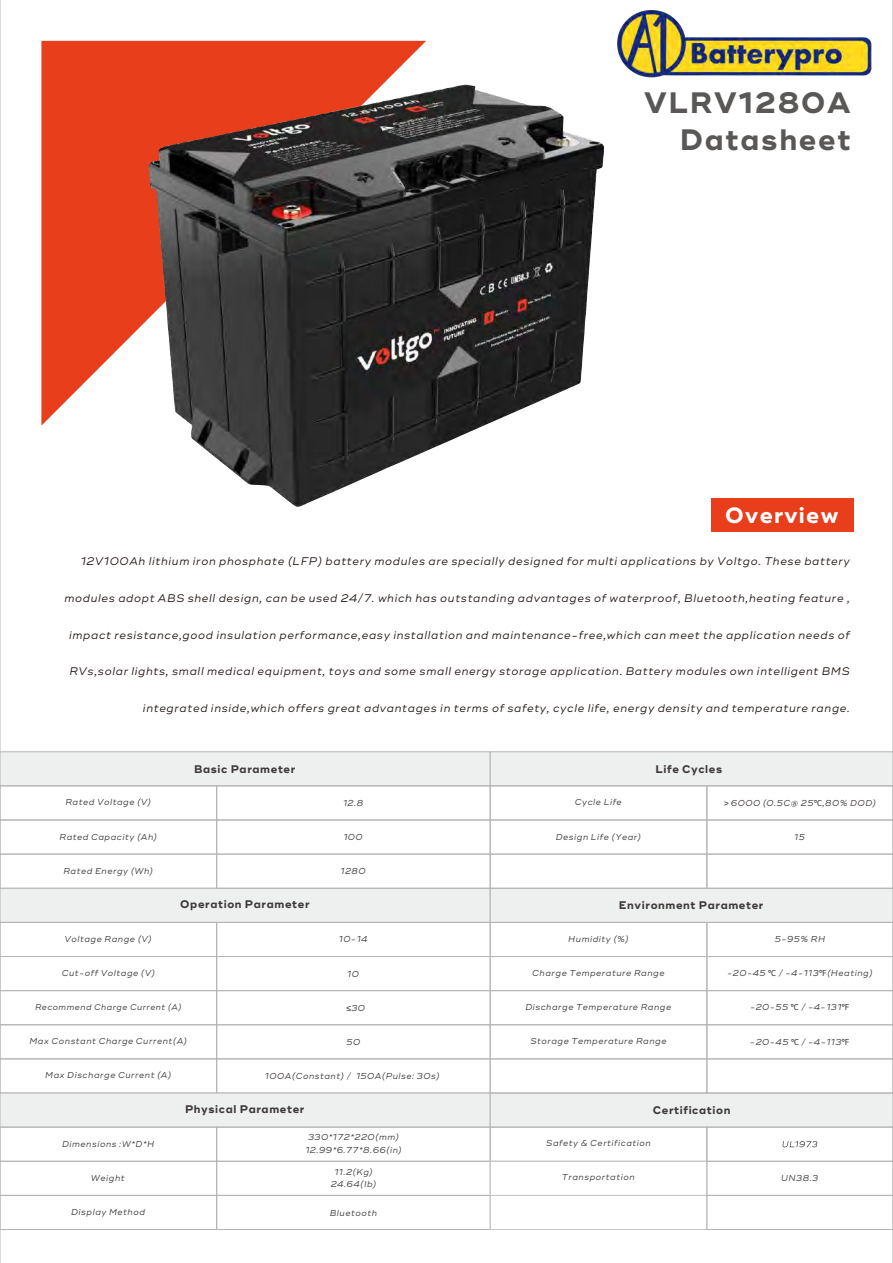
<style>
.page{position:relative;width:893px;height:1263px;background:#fff}
.page>*{position:absolute;margin:0;border:0;box-sizing:border-box;transform-origin:0 0}
.t1{font:700 29.55px/37px "Ridley Grotesk";letter-spacing:.06em;color:#595857;text-align:right}
.t2{font:700 22.05px "Ridley Grotesk";letter-spacing:.06em;color:#fff}
.t3{font:italic 11.1px "Ridley Grotesk";letter-spacing:.06em;color:#231916}
.t4{font:700 11.1px "Ridley Grotesk";letter-spacing:.06em;color:#3e3a39}
.t5{font:italic 8.55px/12.8px "Ridley Grotesk";letter-spacing:.06em;color:#3e3a39;text-align:center}
.t6{font:italic 8.4px "Ridley Grotesk";letter-spacing:.06em;color:#3e3a39}
.s1{font-family:"Alibaba Pu Hui Ti";font-style:normal}
</style>
<div class="page">
<svg style="left:41px;top:41px;width:385px;height:385px;background:#ea5638"></svg>
<div style="left:0;top:752px;width:490px;height:34px;background:#eeefef;border:1px solid #b5b5b6"></div>
<div style="left:0;top:785px;width:217px;height:35px;border:1px solid #b5b5b6"></div>
<div style="left:0;top:819px;width:217px;height:35px;border:1px solid #b5b5b6"></div>
<div style="left:0;top:854px;width:217px;height:35px;border:1px solid #b5b5b6"></div>
<div style="left:0;top:888px;width:490px;height:34px;background:#eeefef;border:1px solid #b5b5b6"></div>
<div style="left:0;top:922px;width:217px;height:35px;border:1px solid #b5b5b6"></div>
<div style="left:0;top:956px;width:217px;height:35px;border:1px solid #b5b5b6"></div>
<div style="left:0;top:990px;width:217px;height:35px;border:1px solid #b5b5b6"></div>
<div style="left:0;top:1024px;width:217px;height:35px;border:1px solid #b5b5b6"></div>
<div style="left:0;top:1058px;width:217px;height:35px;border:1px solid #b5b5b6"></div>
<div style="left:216px;top:785px;width:275px;height:35px;border:1px solid #b5b5b6"></div>
<div style="left:216px;top:819px;width:275px;height:35px;border:1px solid #b5b5b6"></div>
<div style="left:216px;top:854px;width:275px;height:35px;border:1px solid #b5b5b6"></div>
<div style="left:216px;top:922px;width:275px;height:35px;border:1px solid #b5b5b6"></div>
<div style="left:216px;top:956px;width:275px;height:35px;border:1px solid #b5b5b6"></div>
<div style="left:216px;top:990px;width:275px;height:35px;border:1px solid #b5b5b6"></div>
<div style="left:216px;top:1024px;width:275px;height:35px;border:1px solid #b5b5b6"></div>
<div style="left:216px;top:1058px;width:275px;height:35px;border:1px solid #b5b5b6"></div>
<div style="left:0;top:1093px;width:490px;height:34px;background:#eeefef;border:1px solid #b5b5b6"></div>
<div style="left:0;top:1127px;width:217px;height:35px;border:1px solid #b5b5b6"></div>
<div style="left:216px;top:1127px;width:275px;height:35px;border:1px solid #b5b5b6"></div>
<div style="left:0;top:1161px;width:217px;height:35px;border:1px solid #b5b5b6"></div>
<div style="left:216px;top:1161px;width:275px;height:35px;border:1px solid #b5b5b6"></div>
<div style="left:0;top:1195px;width:217px;height:35px;border:1px solid #b5b5b6"></div>
<div style="left:216px;top:1195px;width:275px;height:35px;border:1px solid #b5b5b6"></div>
<div style="left:490px;top:888px;width:403px;height:34px;background:#eeefef;border:1px solid #b5b5b6"></div>
<div style="left:490px;top:922px;width:217px;height:35px;border:1px solid #b5b5b6"></div>
<div style="left:706px;top:922px;width:187px;height:35px;border:1px solid #b5b5b6"></div>
<div style="left:490px;top:752px;width:403px;height:34px;background:#eeefef;border:1px solid #b5b5b6"></div>
<div style="left:490px;top:785px;width:217px;height:35px;border:1px solid #b5b5b6"></div>
<div style="left:706px;top:785px;width:187px;height:35px;border:1px solid #b5b5b6"></div>
<div style="left:490px;top:819px;width:217px;height:35px;border:1px solid #b5b5b6"></div>
<div style="left:706px;top:819px;width:187px;height:35px;border:1px solid #b5b5b6"></div>
<div style="left:490px;top:1093px;width:403px;height:34px;background:#eeefef;border:1px solid #b5b5b6"></div>
<div style="left:490px;top:1127px;width:217px;height:35px;border:1px solid #b5b5b6"></div>
<div style="left:706px;top:1127px;width:187px;height:35px;border:1px solid #b5b5b6"></div>
<div style="left:490px;top:1161px;width:217px;height:35px;border:1px solid #c9c9ca"></div>
<div style="left:706px;top:1161px;width:187px;height:35px;border:1px solid #b5b5b6"></div>
<div style="left:490px;top:854px;width:217px;height:35px;border:1px solid #b5b5b6"></div>
<div style="left:706px;top:854px;width:187px;height:35px;border:1px solid #b5b5b6"></div>
<div style="left:490px;top:1058px;width:217px;height:35px;border:1px solid #b5b5b6"></div>
<div style="left:706px;top:1058px;width:187px;height:35px;border:1px solid #b5b5b6"></div>
<div style="left:490px;top:1195px;width:217px;height:35px;border:1px solid #c9c9ca"></div>
<div style="left:706px;top:1195px;width:187px;height:35px;border:1px solid #b5b5b6"></div>
<div style="left:711px;top:498px;width:142px;height:34px;background:#e83e1b"></div>
<img style="left:148px;top:83px;width:456px;height:424px">
<div style="left:490px;top:956px;width:217px;height:35px;border:1px solid #b5b5b6"></div>
<div style="left:706px;top:956px;width:187px;height:35px;border:1px solid #b5b5b6"></div>
<div style="left:490px;top:990px;width:217px;height:35px;border:1px solid #b5b5b6"></div>
<div style="left:706px;top:990px;width:187px;height:35px;border:1px solid #b5b5b6"></div>
<div style="left:490px;top:1024px;width:217px;height:35px;border:1px solid #b5b5b6"></div>
<div style="left:706px;top:1024px;width:187px;height:35px;border:1px solid #b5b5b6"></div>
<svg style="left:782px;top:1141px;width:35px;height:6px"></svg>
<img style="left:600px;top:10px;width:272px;height:87px">
<h1 class="t1" style="left:644px;top:86px;width:208px">VLRV1280A<br>Datasheet</h1>
<h2 class="t2" style="left:725px;top:505px;width:115px">Overview</h2>
<p class="t3" style="left:81px;top:556px;width:771px">12V100Ah lithium iron phosphate (LFP) battery modules are specially designed for multi applications by Voltgo. These battery</p>
<p class="t3" style="left:64px;top:593px;width:787px">modules adopt ABS shell design, can be used 24/7. which has outstanding advantages of waterproof, Bluetooth,heating feature ,</p>
<p class="t3" style="left:69px;top:630px;width:782px">impact resistance,good insulation performance,easy installation and maintenance-free,which can meet the application needs of</p>
<p class="t3" style="left:69px;top:666px;width:782px">RVs,solar lights, small medical equipment, toys and some small energy storage application. Battery modules own intelligent BMS</p>
<p class="t3" style="left:143px;top:703px;width:708px">integrated inside,which offers great advantages in terms of safety, cycle life, energy density and temperature range.</p>
<p class="t5" style="left:65px;top:796px;width:87px">Rated Voltage (V)</p>
<p class="t5" style="left:60px;top:831px;width:99px">Rated Capacity (Ah)</p>
<p class="t5" style="left:63px;top:865px;width:91px">Rated Energy (Wh)</p>
<p class="t4" style="left:194px;top:764px;width:103px">Basic Parameter</p>
<p class="t4" style="left:180px;top:899px;width:131px">Operation Parameter</p>
<p class="t5" style="left:64px;top:933px;width:89px">Voltage Range (V)</p>
<p class="t5" style="left:62px;top:967px;width:95px">Cut-off Voltage (V)</p>
<p class="t6" style="left:35px;top:1003px;width:148px">Recommend Charge Current (A)</p>
<p class="t5" style="left:29px;top:1035px;width:159px">Max Constant Charge Current(A)</p>
<p class="t5" style="left:343px;top:797px;width:22px">12.8</p>
<p class="t5" style="left:343px;top:831px;width:21px">100</p>
<p class="t5" style="left:340px;top:865px;width:27px">1280</p>
<p class="t5" style="left:339px;top:933px;width:30px">10-14</p>
<p class="t5" style="left:347px;top:968px;width:13px">10</p>
<p class="t5" style="left:347px;top:1002px;width:20px"><span class="s1">≤</span>30</p>
<p class="t5" style="left:346px;top:1036px;width:15px">50</p>
<p class="t5" style="left:45px;top:1069px;width:128px">Max Discharge Current (A)</p>
<p class="t5" style="left:62px;top:1138px;width:94px">Dimensions :W*D*H</p>
<p class="t5" style="left:91px;top:1172px;width:35px">Weight</p>
<p class="t5" style="left:71px;top:1206px;width:75px">Display Method</p>
<p class="t5" style="left:265px;top:1069px;width:176px">100A(Constant) / 150A(Pulse: 30s)</p>
<p class="t4" style="left:185px;top:1104px;width:121px">Physical Parameter</p>
<p class="t5" style="left:305px;top:1131px;width:98px">330*172*220(mm)<br>12.99*6.77*8.66(in)</p>
<p class="t5" style="left:331px;top:1165px;width:47px">11.2(Kg)<br>24.64(Ib)</p>
<p class="t5" style="left:330px;top:1206px;width:49px">Bluetooth</p>
<p class="t5" style="left:575px;top:796px;width:48px">Cycle Life</p>
<p class="t5" style="left:556px;top:831px;width:87px">Design Life (Year)</p>
<p class="t4" style="left:655px;top:764px;width:68px">Life Cycles</p>
<p class="t5" style="left:722px;top:797px;width:156px"><span class="s1">＞</span>6000 (0.5C@ 25<span class="s1">℃</span>,80% DOD)</p>
<p class="t5" style="left:794px;top:831px;width:12px">15</p>
<p class="t4" style="left:619px;top:900px;width:146px">Environment Parameter</p>
<p class="t5" style="left:568px;top:933px;width:62px">Humidity (%)</p>
<p class="t5" style="left:775px;top:933px;width:52px">5-95% RH</p>
<p class="t5" style="left:727px;top:967px;width:147px">-20-45 <span class="s1">℃</span> / -4-113<span class="s1">℉</span>(Heating)</p>
<p class="t5" style="left:532px;top:967px;width:134px">Charge Temperature Range</p>
<p class="t5" style="left:525px;top:1001px;width:147px">Discharge Temperature Range</p>
<p class="t5" style="left:530px;top:1035px;width:138px">Storage Temperature Range</p>
<p class="t5" style="left:750px;top:1036px;width:101px">-20-45 <span class="s1">℃</span> / -4-113<span class="s1">℉</span></p>
<p class="t5" style="left:750px;top:1001px;width:101px">-20-55 <span class="s1">℃</span> / -4-131<span class="s1">℉</span></p>
<p class="t4" style="left:653px;top:1105px;width:79px">Certification</p>
<p class="t5" style="left:546px;top:1137px;width:106px">Safety &amp; Certification</p>
<p class="t5" style="left:562px;top:1171px;width:74px">Transportation</p>
<p class="t5" style="left:781px;top:1172px;width:38px">UN38.3</p>
</div>
